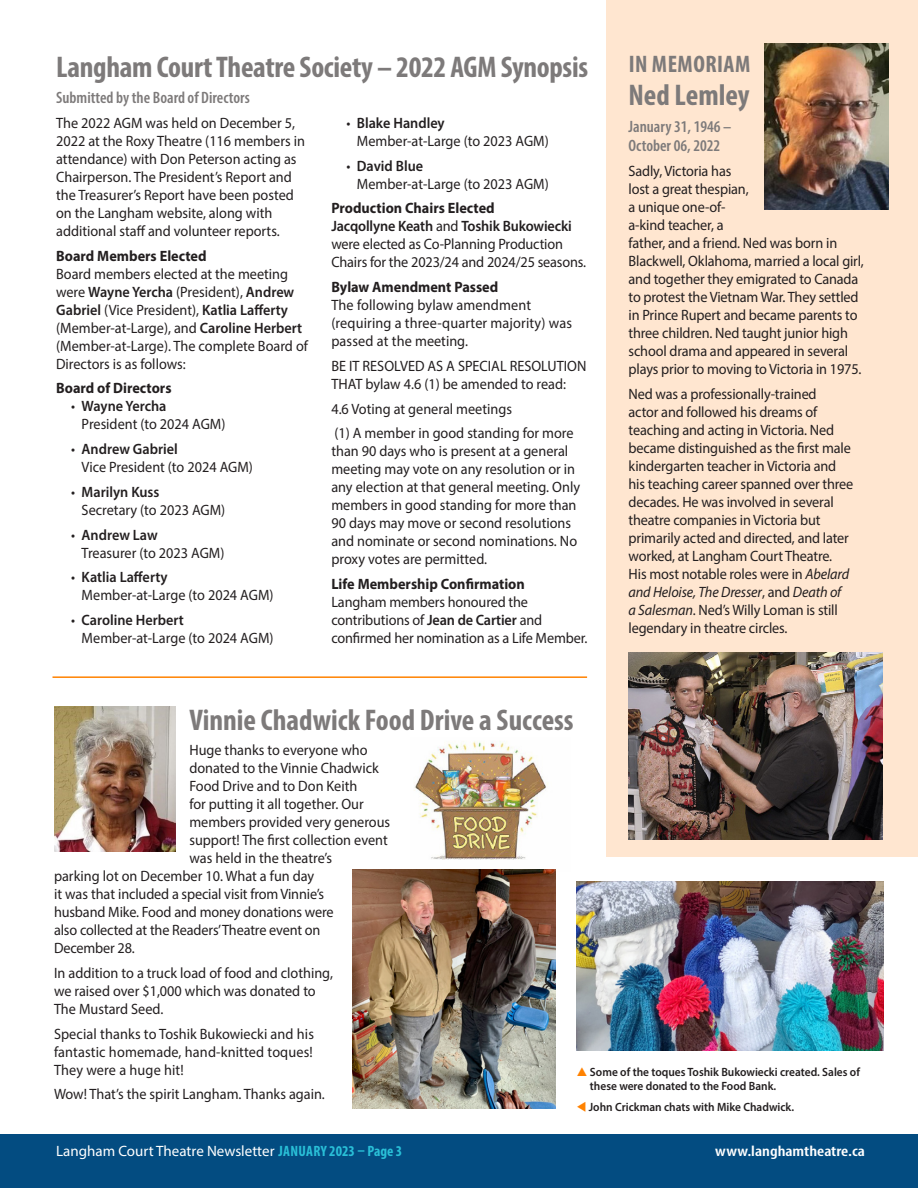
<style>
.page{position:relative;width:918px;height:1188px;background:#fff}
.page>*{position:absolute;margin:0;border:0;box-sizing:border-box;transform-origin:0 0}
.Heading{font:700 condensed 30px "Myriad Pro";letter-spacing:-.005em;color:#7d7a7a}
.Heading-2{font:700 condensed 24px "Myriad Pro";letter-spacing:.02em;color:#7d7a7a}
.Submitted_By{font:600 condensed 16.5px/19.8px "Myriad Pro";color:#7d7a7a}
.Body_-_Regular{font:15px/18px "Myriad Pro";letter-spacing:-.005em;color:#231f20;scale:.95 1}
.Dates_for_workshops{font:700 15px "Myriad Pro";color:#231f20;scale:.95 1}
.t1{font:15px "Myriad Pro";color:#fff}
.t2{font:600 condensed 15px "Myriad Pro";color:#fff;scale:1.2 1}
.t3{font:600 12px/14.4px "Myriad Pro";color:#231f20;scale:.95 1}
.s1{font-weight:600}
.s2{font-style:italic}
.s3{color:#ff8200}
.s4{font-weight:700;font-stretch:condensed;color:#29bfd7}
</style>
<div class="page">
<div style="left:0;top:1134px;width:918px;height:54px;background:#034c81"></div>
<img style="left:410px;top:741px;width:146px;height:129px">
<div style="left:607px;top:0;width:311px;height:856px;background:#ffe6d0"></div>
<img style="left:764px;top:43px;width:125px;height:166px">
<img style="left:629px;top:652px;width:254px;height:187px">
<img style="left:576px;top:881px;width:307px;height:170px">
<img style="left:352px;top:870px;width:204px;height:239px">
<hr style="left:52px;top:676px;width:535px;height:2px;background:#ff8200">
<img style="left:54px;top:707px;width:122px;height:144px">
<p class="Heading" style="left:56px;top:48px;width:534px">Langham Court Theatre Society – 2022 AGM Synopsis</p>
<p class="Submitted_By" style="left:56px;top:87px;width:195px">Submitted by the Board of Directors</p>
<p class="Body_-_Regular" style="left:56px;top:114px;width:263px">The 2022 AGM was held on December 5, 2022 at the Roxy Theatre (116 members in attendance) with Don Peterson acting as Chairperson. The President’s Report and the Treasurer’s Report have been posted on the Langham website, along with additional staff and volunteer reports.</p>
<p class="Dates_for_workshops" style="left:56px;top:246px;width:160px">Board Members Elected</p>
<p class="Body_-_Regular" style="left:56px;top:264px;width:267px">Board members elected at the meeting were <span class="s1">Wayne Yercha</span> (President), <span class="s1">Andrew Gabriel</span> (Vice President), <span class="s1">Katlia Lafferty </span>(Member-at-Large), and <span class="s1">Caroline Herbert </span>(Member-at-Large). The complete Board of Directors is as follows:</p>
<p class="Dates_for_workshops" style="left:56px;top:378px;width:123px">Board of Directors</p>
<p class="Body_-_Regular" style="left:82px;top:397px;width:153px;text-indent:-10px">• <span class="s1">Wayne Yercha<br></span>President (to 2024 AGM)</p>
<p class="Body_-_Regular" style="left:82px;top:440px;width:182px;text-indent:-10px">• <span class="s1">Andrew Gabriel<br></span>Vice President (to 2024 AGM)</p>
<p class="Body_-_Regular" style="left:82px;top:483px;width:153px;text-indent:-10px">• <span class="s1">Marilyn Kuss<br></span>Secretary (to 2023 AGM)</p>
<p class="Body_-_Regular" style="left:82px;top:525px;width:152px;text-indent:-10px">• <span class="s1">Andrew Law<br></span>Treasurer (to 2023 AGM)</p>
<p class="Body_-_Regular" style="left:82px;top:568px;width:203px;text-indent:-10px">• <span class="s1">Katlia Lafferty<br></span>Member-at-Large (to 2024 AGM)</p>
<p class="Body_-_Regular" style="left:82px;top:611px;width:203px;text-indent:-10px">• <span class="s1">Caroline Herbert<br></span>Member-at-Large (to 2024 AGM)</p>
<p class="Body_-_Regular" style="left:357px;top:114px;width:203px;text-indent:-10px">• <span class="s1">Blake Handley<br></span>Member-at-Large (to 2023 AGM)</p>
<p class="Body_-_Regular" style="left:357px;top:156px;width:203px;text-indent:-10px">• <span class="s1">David Blue<br></span>Member-at-Large (to 2023 AGM)</p>
<p class="Dates_for_workshops" style="left:331px;top:198px;width:173px">Production Chairs Elected</p>
<p class="Body_-_Regular" style="left:331px;top:217px;width:270px"><span class="s1">Jacqollyne Keath</span> and <span class="s1">Toshik Bukowiecki </span>were elected as Co-Planning Production<br>Chairs for the 2023/24 and 2024/25 seasons.</p>
<p class="Dates_for_workshops" style="left:331px;top:277px;width:177px">Bylaw Amendment Passed</p>
<p class="Body_-_Regular" style="left:331px;top:296px;width:255px">The following bylaw amendment (requiring a three-quarter majority) was passed at the meeting.</p>
<p class="Body_-_Regular" style="left:331px;top:357px;width:270px">BE IT RESOLVED AS A SPECIAL RESOLUTION<br>THAT bylaw 4.6 (1) be amended to read:</p>
<p class="Body_-_Regular" style="left:331px;top:399px;width:192px">4.6 Voting at general meetings</p>
<p class="Body_-_Regular" style="left:331px;top:424px;width:263px">(1) A member in good standing for more than 90 days who is present at a general meeting may vote on any resolution or in any election at that general meeting. Only members in good standing for more than 90 days may move or second resolutions and nominate or second nominations. No proxy votes are permitted.</p>
<p class="Dates_for_workshops" style="left:331px;top:574px;width:205px">Life Membership Confirmation</p>
<p class="Body_-_Regular" style="left:331px;top:593px;width:271px">Langham members honoured the contributions of <span class="s1">Jean de Cartier</span> and confirmed her nomination as a Life Member.</p>
<p class="Heading-2" style="left:629px;top:49px;width:123px">IN MEMORIAM</p>
<p class="Heading" style="left:629px;top:76px;width:123px">Ned Lemley</p>
<p class="Submitted_By" style="left:629px;top:116px;width:104px">January 31, 1946 –<br>October 06, 2022</p>
<p class="Body_-_Regular" style="left:629px;top:162px;width:249px">Sadly, Victoria has<br>lost a great thespian,<br>a unique one-of-<br>a-kind teacher, a<br>father, and a friend. Ned was born in<br>Blackwell, Oklahoma, married a local girl, and together they emigrated to Canada to protest the Vietnam War. They settled in Prince Rupert and became parents to three children. Ned taught junior high school drama and appeared in several plays prior to moving to Victoria in 1975.</p>
<p class="Body_-_Regular" style="left:629px;top:385px;width:238px">Ned was a professionally-trained<br>actor and followed his dreams of teaching and acting in Victoria. Ned became distinguished as the first male kindergarten teacher in Victoria and his teaching career spanned over three decades. He was involved in several theatre companies in Victoria but primarily acted and directed, and later worked, at Langham Court Theatre.<br>His most notable roles were in <span class="s2">Abelard and Heloise, The Dresser</span>, and <span class="s2">Death of<br>a Salesman</span>. Ned’s Willy Loman is still legendary in theatre circles.</p>
<p class="Heading" style="left:189px;top:702px;width:386px">Vinnie Chadwick Food Drive a Success</p>
<p class="Body_-_Regular" style="left:189px;top:741px;width:189px">Huge thanks to everyone who</p>
<p class="Body_-_Regular" style="left:189px;top:759px;width:201px">donated to the Vinnie Chadwick</p>
<p class="Body_-_Regular" style="left:189px;top:777px;width:178px">Food Drive and to Don Keith</p>
<p class="Body_-_Regular" style="left:189px;top:795px;width:185px">for putting it all together. Our</p>
<p class="Body_-_Regular" style="left:189px;top:813px;width:213px">members provided very generous</p>
<p class="Body_-_Regular" style="left:189px;top:831px;width:210px">support! The first collection event</p>
<p class="Body_-_Regular" style="left:189px;top:849px;width:152px">was held in the theatre’s</p>
<p class="Body_-_Regular" style="left:54px;top:867px;width:276px">parking lot on December 10. What a fun day</p>
<p class="Body_-_Regular" style="left:54px;top:885px;width:286px">it was that included a special visit from Vinnie’s</p>
<p class="Body_-_Regular" style="left:54px;top:903px;width:296px">husband Mike. Food and money donations were</p>
<p class="Body_-_Regular" style="left:54px;top:921px;width:282px">also collected at the Readers’ Theatre event on</p>
<p class="Body_-_Regular" style="left:54px;top:939px;width:87px">December 28.</p>
<p class="Body_-_Regular" style="left:54px;top:963px;width:295px">In addition to a truck load of food and clothing, we raised over $1,000 which was donated to<br>The Mustard Seed.</p>
<p class="Body_-_Regular" style="left:54px;top:1024px;width:275px;text-align:justify">Special thanks to Toshik Bukowiecki and his fantastic homemade, hand-knitted toques!<br>They were a huge hit!</p>
<p class="Body_-_Regular" style="left:54px;top:1085px;width:287px">Wow! That’s the spirit Langham. Thanks again.</p>
<p class="t3" style="left:590px;top:1064px;width:286px">Some of the toques Toshik Bukowiecki created. Sales of these were donated to the Food Bank.</p>
<p class="t3" style="left:576px;top:1100px;width:231px"><span class="s3">▼</span> John Crickman chats with Mike Chadwick.</p>
<p class="t1" style="left:56px;top:1142px;width:348px">Langham Court Theatre Newsletter <span class="s4">JANUARY 2023 – Page 3</span></p>
<p class="t2" style="left:715px;top:1142px;width:126px">www.langhamtheatre.ca</p>
</div>
